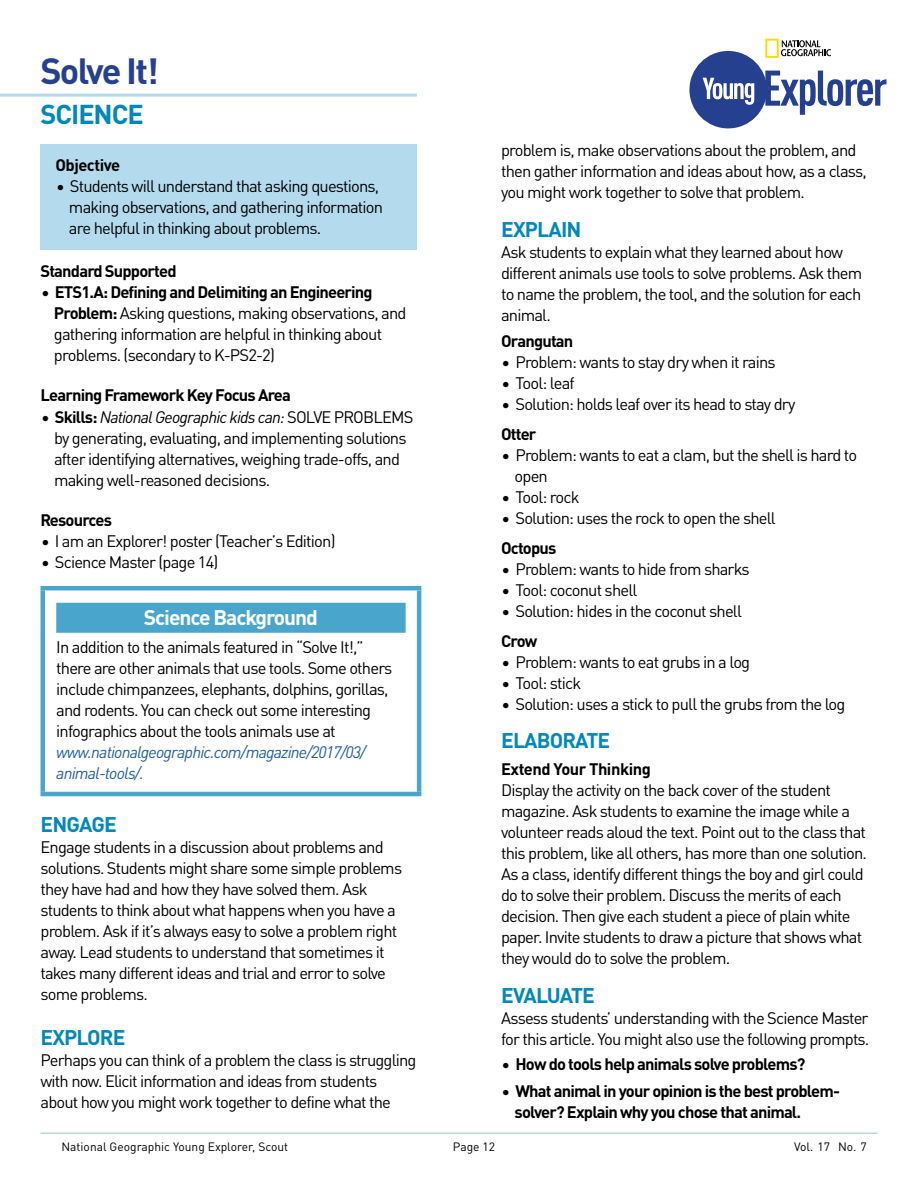
<style>
.page{position:relative;width:918px;height:1188px;background:#fff}
.page>*{position:absolute;margin:0;border:0;box-sizing:border-box;transform-origin:0 0}
.t1{font:700 36px "DINOT";letter-spacing:-.05em;color:#25408f}
.t2{font:700 27px "DINOT";letter-spacing:-.04em;color:#08b}
.t3{font:700 21px "DINOT";letter-spacing:-.04em;color:#08b}
.t4{font:700 21px "DINOT";letter-spacing:-.05em;color:#fff}
.t5{font:16.5px/21px "DINOT";letter-spacing:-.05em;color:#000}
.t6{font:700 16.5px/21px "DINOT";letter-spacing:-.05em;color:#000}
.t7{font:italic 16.5px/21px "DINOT";letter-spacing:-.05em;color:#215e9e}
.t8{font:700 16.5px "DINOT";letter-spacing:-.03em;color:#000}
.t9{font:12px "DINOT";color:#000}
.s1{font-weight:700}
.s2{font-style:italic}
.s3{font-weight:400}
</style>
<div class="page">
<hr style="left:40px;top:1132px;width:838px;height:2px;background:#bad5e8">
<svg style="left:689px;top:39px;width:197px;height:89px"></svg>
<hr style="left:40px;top:586px;width:381px;height:4px;background:#4aa5cd">
<div style="left:40px;top:590px;width:5px;height:202px;background:#4aa5cd"></div>
<hr style="left:417px;top:590px;width:4px;height:202px;background:#4aa5cd">
<hr style="left:40px;top:792px;width:381px;height:4px;background:#4aa5cd">
<div style="left:56px;top:603px;width:350px;height:30px;background:#4aa5cd"></div>
<div style="left:40px;top:144px;width:377px;height:105px;background:#b3dbed"></div>
<hr style="left:0;top:94px;width:417px;height:3px;background:#b3dbed">
<h1 class="t1" style="left:40px;top:43px;width:120px">Solve It!</h1>
<h2 class="t2" style="left:41px;top:94px;width:105px">SCIENCE</h2>
<p class="t8" style="left:56px;top:153px;width:66px">Objective</p>
<p class="t5" style="left:69px;top:175px;width:316px;text-indent:-13px">• Students will understand that asking questions, making observations, and gathering information are helpful in thinking about problems.</p>
<p class="t6" style="left:40px;top:259px;width:138px">Standard Supported</p>
<p class="t5" style="left:54px;top:280px;width:354px;text-indent:-13px">• <span class="s1">ETS1.A: Defining and Delimiting an Engineering Problem:</span> Asking questions, making observations, and gathering information are helpful in thinking about problems. (secondary to K-PS2-2)</p>
<p class="t6" style="left:40px;top:384px;width:252px">Learning Framework Key Focus Area</p>
<p class="t5" style="left:54px;top:405px;width:361px;text-indent:-13px">• <span class="s1">Skills:</span> <span class="s2">National Geographic kids can:</span> SOLVE PROBLEMS by generating, evaluating, and implementing solutions after identifying alternatives, weighing trade-offs, and making well-reasoned decisions.</p>
<p class="t6" style="left:41px;top:509px;width:73px">Resources</p>
<p class="t5" style="left:41px;top:530px;width:296px">• I am an Explorer! poster (Teacher’s Edition)</p>
<p class="t5" style="left:41px;top:551px;width:179px">• Science Master (page 14)</p>
<p class="t4" style="left:144px;top:601px;width:176px">Science Background</p>
<p class="t5" style="left:56px;top:636px;width:338px">In addition to the animals featured in “Solve It!,” there are other animals that use tools. Some others include chimpanzees, elephants, dolphins, gorillas, and rodents. You can check out some interesting infographics about the tools animals use at</p>
<p class="t7" style="left:56px;top:741px;width:311px">www.nationalgeographic.com/magazine/2017/03/ animal-tools/.</p>
<p class="t3" style="left:41px;top:808px;width:78px">ENGAGE</p>
<p class="t5" style="left:40px;top:835px;width:363px">Engage students in a discussion about problems and solutions. Students might share some simple problems they have had and how they have solved them. Ask students to think about what happens when you have a problem. Ask if it’s always easy to solve a problem right away. Lead students to understand that sometimes it takes many different ideas and trial and error to solve some problems.</p>
<p class="t3" style="left:41px;top:1021px;width:86px">EXPLORE</p>
<p class="t5" style="left:40px;top:1048px;width:378px">Perhaps you can think of a problem the class is struggling with now. Elicit information and ideas from students about how you might work together to define what the</p>
<p class="t5" style="left:501px;top:139px;width:367px">problem is, make observations about the problem, and then gather information and ideas about how, as a class, you might work together to solve that problem.</p>
<p class="t3" style="left:501px;top:213px;width:82px">EXPLAIN</p>
<p class="t5" style="left:501px;top:241px;width:363px">Ask students to explain what they learned about how different animals use tools to solve problems. Ask them to name the problem, the tool, and the solution for each animal.</p>
<p class="t6" style="left:501px;top:329px;width:74px">Orangutan</p>
<p class="t5" style="left:502px;top:350px;width:276px">• Problem: wants to stay dry when it rains</p>
<p class="t5" style="left:502px;top:371px;width:75px">• Tool: leaf</p>
<p class="t5" style="left:502px;top:392px;width:295px">• Solution: holds leaf over its head to stay dry</p>
<p class="t6" style="left:501px;top:422px;width:37px">Otter</p>
<p class="t5" style="left:515px;top:443px;width:344px;text-indent:-13px">• Problem: wants to eat a clam, but the shell is hard to open</p>
<p class="t5" style="left:502px;top:485px;width:79px">• Tool: rock</p>
<p class="t5" style="left:502px;top:506px;width:276px">• Solution: uses the rock to open the shell</p>
<p class="t6" style="left:501px;top:536px;width:57px">Octopus</p>
<p class="t5" style="left:502px;top:557px;width:250px">• Problem: wants to hide from sharks</p>
<p class="t5" style="left:502px;top:578px;width:137px">• Tool: coconut shell</p>
<p class="t5" style="left:502px;top:599px;width:242px">• Solution: hides in the coconut shell</p>
<p class="t6" style="left:501px;top:629px;width:38px">Crow</p>
<p class="t5" style="left:502px;top:650px;width:250px">• Problem: wants to eat grubs in a log</p>
<p class="t5" style="left:502px;top:671px;width:81px">• Tool: stick</p>
<p class="t5" style="left:502px;top:692px;width:345px">• Solution: uses a stick to pull the grubs from the log</p>
<p class="t3" style="left:501px;top:724px;width:111px">ELABORATE</p>
<p class="t8" style="left:501px;top:756px;width:151px">Extend Your Thinking</p>
<p class="t5" style="left:501px;top:779px;width:367px">Display the activity on the back cover of the student magazine. Ask students to examine the image while a volunteer reads aloud the text. Point out to the class that this problem, like all others, has more than one solution.<br>As a class, identify different things the boy and girl could do to solve their problem. Discuss the merits of each decision. Then give each student a piece of plain white paper. Invite students to draw a picture that shows what they would do to solve the problem.</p>
<p class="t3" style="left:501px;top:979px;width:95px">EVALUATE</p>
<p class="t5" style="left:501px;top:1006px;width:370px">Assess students’ understanding with the Science Master for this article. You might also use the following prompts.</p>
<p class="t6" style="left:502px;top:1053px;width:305px"><span class="s3">•</span> How do tools help animals solve problems?</p>
<p class="t6" style="left:515px;top:1080px;width:327px;text-indent:-13px"><span class="s3">•</span> What animal in your opinion is the best problem&shy;solver? Explain why you chose that animal.</p>
<p class="t9" style="left:62px;top:1138px;width:228px">National Geographic Young Explorer, Scout</p>
<p class="t9" style="left:453px;top:1138px;width:44px">Page 12</p>
<p class="t9" style="left:794px;top:1138px;width:74px">Vol. 17 No. 7</p>
</div>
